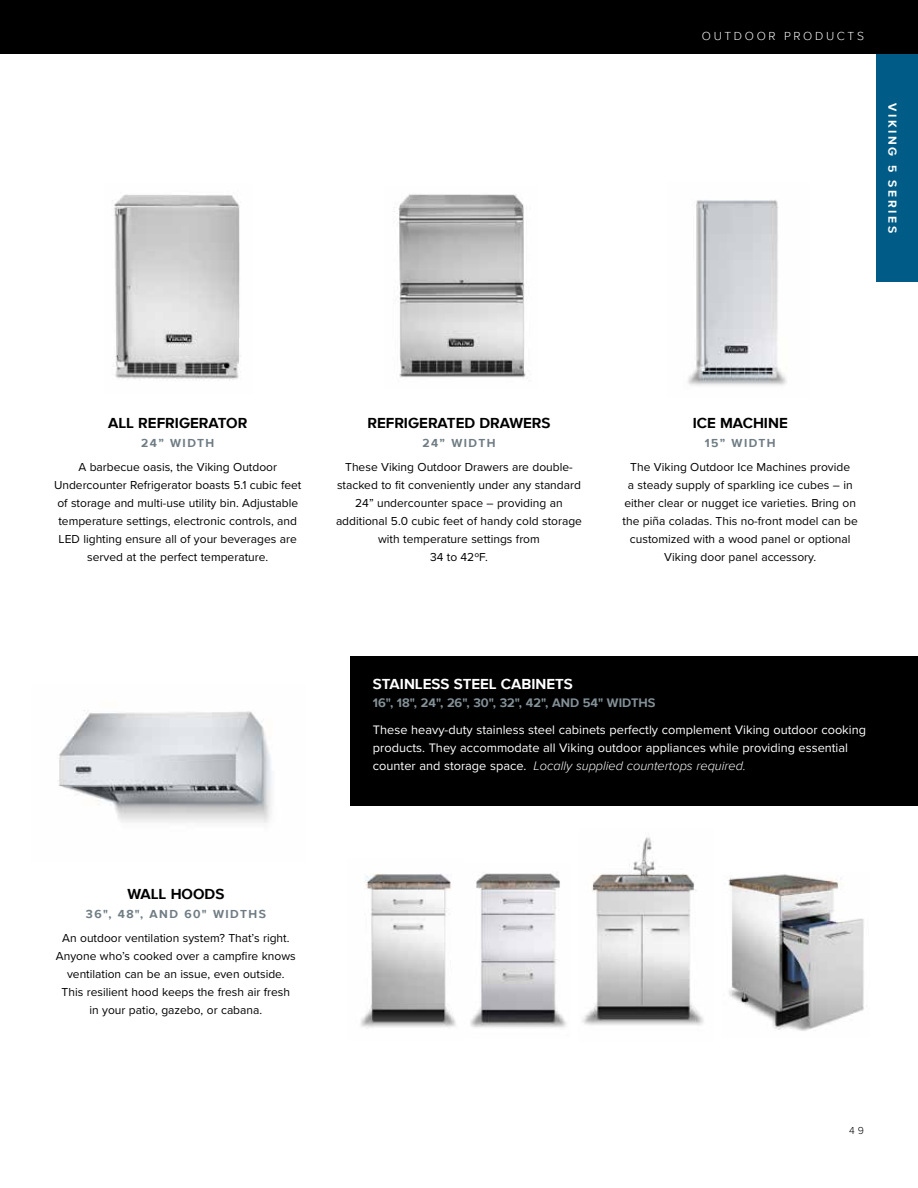
<style>
.page{position:relative;width:918px;height:1188px;background:#fff}
.page>*{position:absolute;margin:0;border:0;box-sizing:border-box;transform-origin:0 0}
.t1{font:700 15px "Proxima Nova A";color:#000}
.t2{font:700 15px "Proxima Nova A";color:#fff}
.t3{font:12.75px/18px "Proxima Nova";color:#fff}
.t4{font:700 12.75px "Proxima Nova A";color:#839097}
.t5{font:12px/18px "Proxima Nova";color:#000;text-align:center}
.t6{font:700 12px "Proxima Nova A";letter-spacing:.12em;color:#6f7c84}
.t7{font:300 12px "Proxima Nova A";letter-spacing:.22em;color:#fff}
.t8{font:700 12px "Proxima Nova A";letter-spacing:.22em;color:#fff}
.t9{font:300 10.5px "Proxima Nova";color:#000}
.s1{font-weight:300;font-style:italic}
</style>
<div class="page">
<div style="left:0;top:0;width:918px;height:54px;background:#000"></div>
<img style="left:582px;top:837px;width:122px;height:189px">
<img style="left:58px;top:710px;width:214px;height:113px">
<img style="left:112px;top:194px;width:129px;height:187px">
<img style="left:393px;top:194px;width:138px;height:184px">
<img style="left:687px;top:200px;width:100px;height:186px">
<div style="left:350px;top:657px;width:568px;height:149px;background:#000"></div>
<img style="left:470px;top:873px;width:97px;height:155px">
<img style="left:360px;top:874px;width:96px;height:155px">
<img style="left:728px;top:874px;width:136px;height:157px">
<div style="left:876px;top:54px;width:42px;height:228px;background:#005c87"></div>
<p class="t7" style="left:702px;top:27px;width:164px">OUTDOOR PRODUCTS</p>
<p class="t8" style="left:901px;top:103px;width:131px;rotate:90deg">VIKING 5 SERIES</p>
<p class="t1" style="left:108px;top:411px;width:141px">ALL REFRIGERATOR</p>
<p class="t6" style="left:141px;top:434px;width:75px">24” WIDTH</p>
<p class="t5" style="left:54px;top:458px;width:249px">A barbecue oasis, the Viking Outdoor Undercounter Refrigerator boasts 5.1 cubic feet of storage and multi-use utility bin. Adjustable temperature settings, electronic controls, and LED lighting ensure all of your beverages are served at the perfect temperature.</p>
<p class="t1" style="left:367px;top:411px;width:185px">REFRIGERATED DRAWERS</p>
<p class="t6" style="left:422px;top:434px;width:75px">24” WIDTH</p>
<p class="t5" style="left:336px;top:458px;width:248px">These Viking Outdoor Drawers are double&shy;stacked to fit conveniently under any standard 24” undercounter space – providing an additional 5.0 cubic feet of handy cold storage with temperature settings from<br>34 to 42ºF.</p>
<p class="t1" style="left:693px;top:411px;width:97px">ICE MACHINE</p>
<p class="t6" style="left:705px;top:434px;width:73px">15” WIDTH</p>
<p class="t5" style="left:623px;top:458px;width:237px">The Viking Outdoor Ice Machines provide<br>a steady supply of sparkling ice cubes – in either clear or nugget ice varieties. Bring on the piña coladas. This no-front model can be customized with a wood panel or optional Viking door panel accessory.</p>
<p class="t2" style="left:373px;top:673px;width:201px">STAINLESS STEEL CABINETS</p>
<p class="t4" style="left:373px;top:693px;width:284px">16", 18", 24", 26", 30", 32", 42", AND 54" WIDTHS</p>
<p class="t3" style="left:373px;top:720px;width:495px">These heavy-duty stainless steel cabinets perfectly complement Viking outdoor cooking products. They accommodate all Viking outdoor appliances while providing essential counter and storage space. <span class="s1">Locally supplied countertops required.</span></p>
<p class="t1" style="left:127px;top:883px;width:98px">WALL HOODS</p>
<p class="t6" style="left:86px;top:905px;width:181px">36", 48", AND 60" WIDTHS</p>
<p class="t5" style="left:56px;top:929px;width:241px">An outdoor ventilation system? That’s right.<br>Anyone who’s cooked over a campfire knows ventilation can be an issue, even outside.<br>This resilient hood keeps the fresh air fresh in your patio, gazebo, or cabana.</p>
<p class="t9" style="left:849px;top:1123px;width:16px">4 9</p>
</div>
